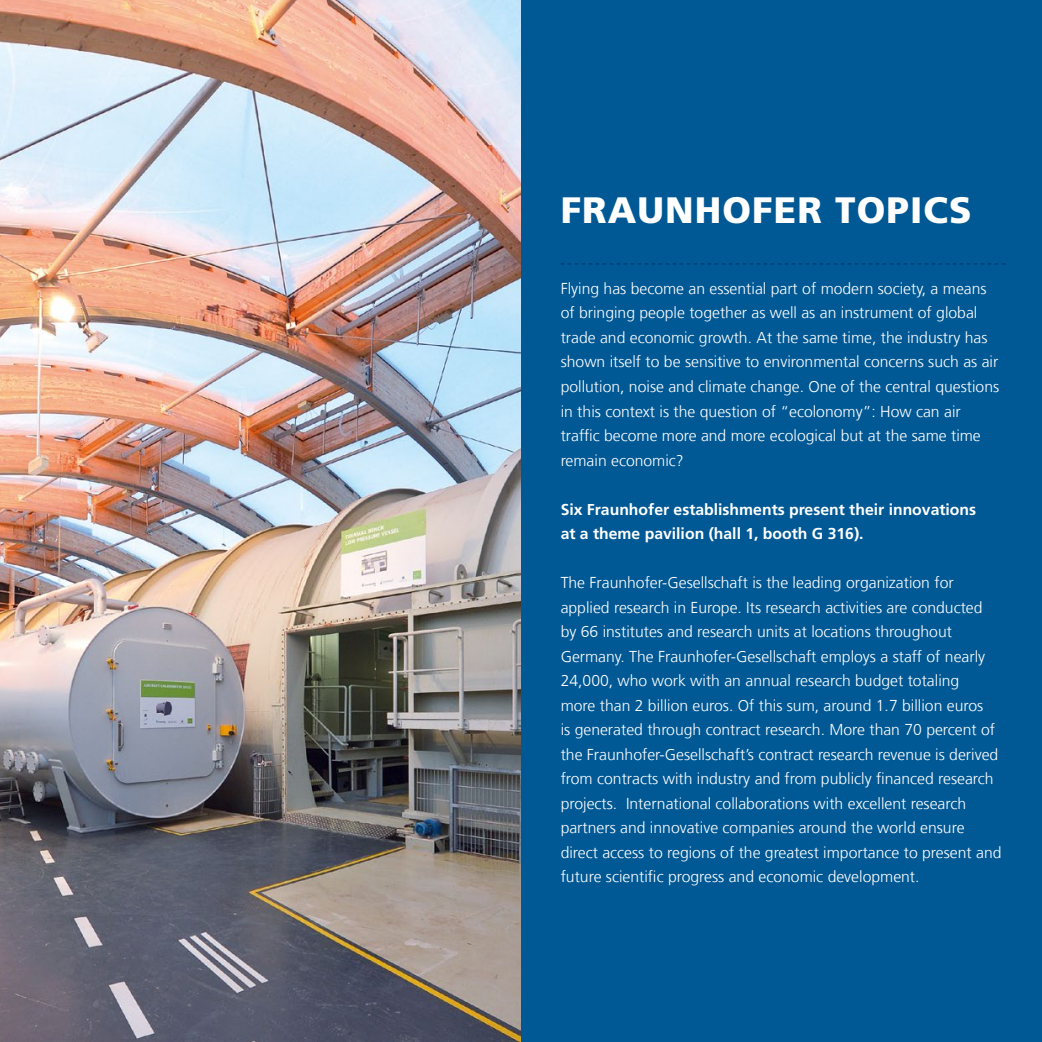
<style>
.page{position:relative;width:1042px;height:1042px;background:#fff}
.page>*{position:absolute;margin:0;border:0;box-sizing:border-box;transform-origin:0 0}
.t1{font:900 36.75px "Frutiger LT Com";letter-spacing:.03em;color:#fff}
.t2{font:300 15.75px/24.5px "Frutiger LT Com";color:#fff}
.t3{font:700 15.75px/24.5px "Frutiger LT Com";color:#fff}
</style>
<div class="page">
<img style="left:0;top:0;width:521px;height:1042px">
<div style="left:521px;top:0;width:521px;height:1042px;background:#005995"></div>
<svg style="left:561px;top:263px;width:444px;height:1px"></svg>
<h1 class="t1" style="left:561px;top:188px;width:412px">FRAUNHOFER TOPICS</h1>
<p class="t2" style="left:561px;top:276px;width:440px">Flying has become an essential part of modern society, a means of bringing people together as well as an instrument of global trade and economic growth. At the same time, the industry has shown itself to be sensitive to environmental concerns such as air pollution, noise and climate change. One of the central questions in this context is the question of “ecolonomy”: How can air traffic become more and more ecological but at the same time remain economic?</p>
<p class="t3" style="left:561px;top:497px;width:417px">Six Fraunhofer establishments present their innovations at a theme pavilion (hall 1, booth G 316).</p>
<p class="t2" style="left:561px;top:570px;width:442px">The Fraunhofer-Gesellschaft is the leading organization for applied research in Europe. Its research activities are conducted by 66 institutes and research units at locations throughout Germany. The Fraunhofer-Gesellschaft employs a staff of nearly 24,000, who work with an annual research budget totaling<br>more than 2 billion euros. Of this sum, around 1.7 billion euros<br>is generated through contract research. More than 70 percent of the Fraunhofer-Gesellschaft’s contract research revenue is derived from contracts with industry and from publicly financed research projects. International collaborations with excellent research partners and innovative companies around the world ensure direct access to regions of the greatest importance to present and future scientific progress and economic development.</p>
</div>
